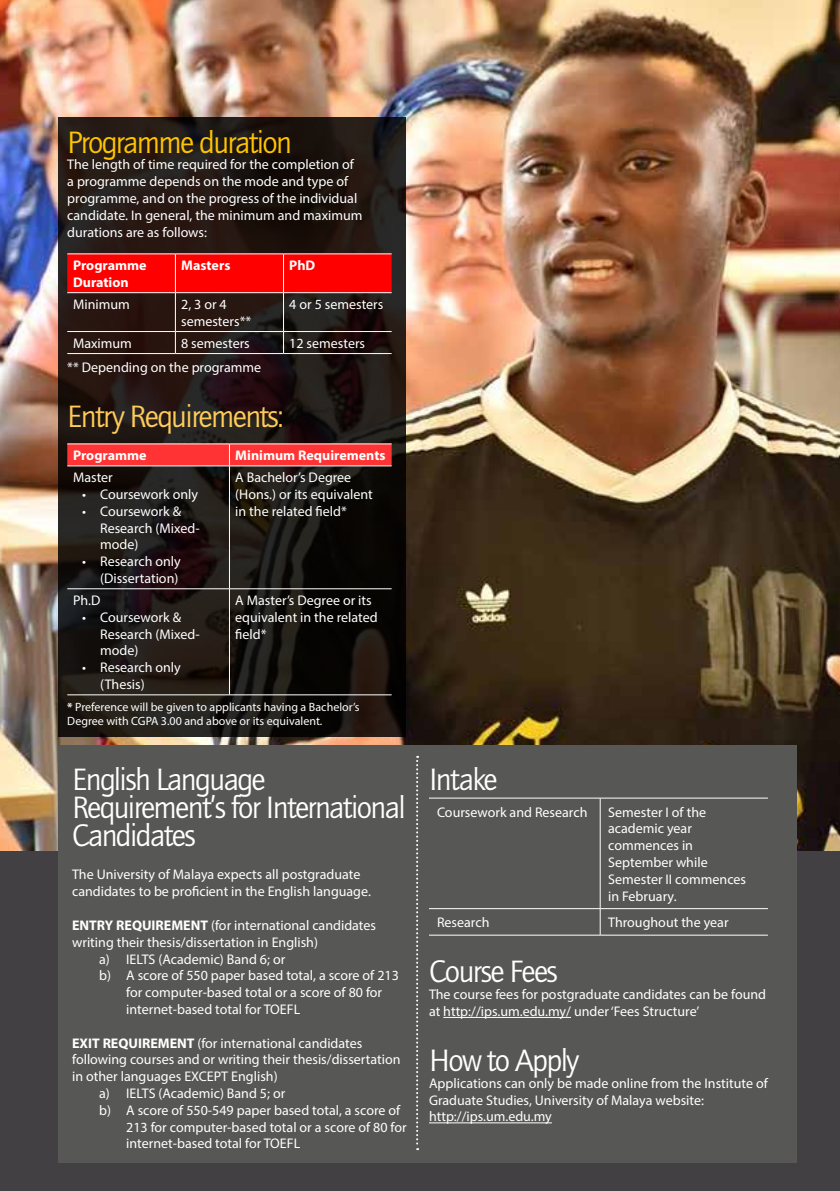
<style>
.page{position:relative;width:840px;height:1191px;background:#fff}
.page>*{position:absolute;margin:0;border:0;box-sizing:border-box;transform-origin:0 0}
.t1{font:32px/28px "Quay Sans EF";letter-spacing:-.05em;color:#fff}
.t2{font:32px "Quay Sans EF";letter-spacing:-.05em;color:#ffcc59}
.t3{font:32px "Quay Sans EF";letter-spacing:-.05em;color:#ffc400}
.t4{font:14px/16.8px "Myriad Pro";color:#fff}
.t5{font:700 14px/16.8px "Myriad Pro";color:#fff}
.t6{font:12px/14.4px "Myriad Pro";color:#fff}
.s1{font-weight:700}
</style>
<div class="page">
<div style="left:0;top:0;width:839px;height:1191px;background:#424042"></div>
<img style="left:0;top:0;width:839px;height:850px">
<div style="left:59px;top:745px;width:737px;height:417px;background:#575756"></div>
<hr style="left:443px;top:1017px;width:127px;height:1px;background:#fff">
<hr style="left:429px;top:1122px;width:122px;height:1px;background:#fff">
<hr style="left:429px;top:797px;width:171px;height:1px;background:#fff">
<hr style="left:600px;top:797px;width:167px;height:1px;background:#fff">
<hr style="left:599px;top:798px;width:1px;height:110px;background:#fff">
<hr style="left:429px;top:908px;width:171px;height:1px;background:#fff">
<hr style="left:600px;top:908px;width:167px;height:1px;background:#fff">
<svg style="left:599px;top:909px;width:1px;height:25px"></svg>
<hr style="left:429px;top:934px;width:171px;height:1px;background:#fff">
<hr style="left:600px;top:934px;width:167px;height:1px;background:#fff">
<svg style="left:416px;top:756px;width:2px;height:394px"></svg>
<svg style="left:59px;top:117px;width:347px;height:620px;background:#1e1613"></svg>
<div style="left:67px;top:254px;width:324px;height:38px;background:#f00"></div>
<hr style="left:67px;top:253px;width:108px;height:1px;background:#fff">
<hr style="left:175px;top:253px;width:108px;height:1px;background:#fff">
<hr style="left:175px;top:254px;width:1px;height:38px;background:#fff">
<hr style="left:283px;top:253px;width:108px;height:1px;background:#fff">
<hr style="left:283px;top:254px;width:1px;height:38px;background:#fff">
<hr style="left:67px;top:292px;width:108px;height:1px;background:#fff">
<hr style="left:175px;top:292px;width:108px;height:1px;background:#fff">
<hr style="left:175px;top:293px;width:1px;height:38px;background:#fff">
<hr style="left:283px;top:292px;width:108px;height:1px;background:#fff">
<hr style="left:283px;top:293px;width:1px;height:38px;background:#fff">
<hr style="left:67px;top:331px;width:108px;height:1px;background:#fff">
<hr style="left:175px;top:331px;width:108px;height:1px;background:#fff">
<svg style="left:175px;top:332px;width:1px;height:21px"></svg>
<hr style="left:283px;top:331px;width:108px;height:1px;background:#fff">
<svg style="left:283px;top:332px;width:1px;height:21px"></svg>
<hr style="left:67px;top:353px;width:108px;height:1px;background:#fff">
<hr style="left:175px;top:353px;width:108px;height:1px;background:#fff">
<hr style="left:283px;top:353px;width:108px;height:1px;background:#fff">
<hr style="left:67px;top:443px;width:162px;height:1px;background:#fff">
<hr style="left:229px;top:443px;width:162px;height:1px;background:#fff">
<div style="left:67px;top:444px;width:324px;height:21px;background:#f33"></div>
<hr style="left:67px;top:465px;width:162px;height:1px;background:#fff">
<hr style="left:229px;top:465px;width:162px;height:1px;background:#fff">
<hr style="left:229px;top:466px;width:1px;height:122px;background:#fff">
<hr style="left:67px;top:588px;width:162px;height:1px;background:#fff">
<hr style="left:229px;top:588px;width:162px;height:1px;background:#fff">
<hr style="left:229px;top:589px;width:1px;height:105px;background:#fff">
<hr style="left:67px;top:694px;width:162px;height:1px;background:#fff">
<hr style="left:229px;top:694px;width:162px;height:1px;background:#fff">
<h1 class="t3" style="left:67px;top:124px;width:226px">Programme duration</h1>
<p class="t4" style="left:67px;top:156px;width:296px">The length of time required for the completion of a programme depends on the mode and type of programme, and on the progress of the individual candidate. In general, the minimum and maximum durations are as follows:</p>
<p class="t5" style="left:73px;top:256px;width:75px">Programme<br>Duration</p>
<p class="t5" style="left:181px;top:256px;width:51px">Masters</p>
<p class="t5" style="left:289px;top:256px;width:28px">PhD</p>
<p class="t4" style="left:73px;top:296px;width:58px">Minimum</p>
<p class="t4" style="left:181px;top:296px;width:72px">2, 3 or 4 semesters**</p>
<p class="t4" style="left:289px;top:296px;width:96px">4 or 5 semesters</p>
<p class="t4" style="left:73px;top:334px;width:60px">Maximum</p>
<p class="t4" style="left:181px;top:334px;width:70px">8 semesters</p>
<p class="t4" style="left:289px;top:334px;width:77px">12 semesters</p>
<p class="t4" style="left:67px;top:358px;width:195px">** Depending on the programme</p>
<h1 class="t2" style="left:67px;top:398px;width:218px">Entry Requirements:</h1>
<p class="t5" style="left:73px;top:446px;width:75px">Programme</p>
<p class="t5" style="left:235px;top:446px;width:152px">Minimum Requirements</p>
<p class="t4" style="left:73px;top:469px;width:41px">Master</p>
<p class="t4" style="left:82px;top:485px;width:117px">• Coursework only</p>
<p class="t4" style="left:100px;top:502px;width:101px;text-indent:-18px">• Coursework &amp;<br>Research (Mixed&shy;mode)</p>
<p class="t4" style="left:82px;top:553px;width:100px;text-align:right">• Research only (Dissertation)</p>
<p class="t4" style="left:235px;top:469px;width:139px">A Bachelor’s Degree (Hons.) or its equivalent in the related field*</p>
<p class="t4" style="left:73px;top:592px;width:29px">Ph.D</p>
<p class="t4" style="left:100px;top:608px;width:101px;text-indent:-18px">• Coursework &amp;<br>Research (Mixed&shy;mode)</p>
<p class="t4" style="left:100px;top:659px;width:82px;text-indent:-18px">• Research only (Thesis)</p>
<p class="t4" style="left:235px;top:592px;width:144px">A Master’s Degree or its equivalent in the related field*</p>
<p class="t6" style="left:67px;top:699px;width:293px"><span class="s1">*</span> Preference will be given to applicants having a Bachelor’s<br>Degree with CGPA 3.00 and above or its equivalent.</p>
<h1 class="t1" style="left:72px;top:766px;width:335px">English Language<br>Requirement’s for International<br>Candidates</h1>
<p class="t4" style="left:72px;top:866px;width:300px">The University of Malaya expects all postgraduate candidates to be proficient in the English language.</p>
<p class="t4" style="left:72px;top:916px;width:305px"><span class="s1">ENTRY REQUIREMENT</span> (for international candidates</p>
<p class="t4" style="left:72px;top:933px;width:247px">writing their thesis/dissertation in English)</p>
<p class="t4" style="left:99px;top:950px;width:187px">a) IELTS (Academic) Band 6; or</p>
<p class="t4" style="left:99px;top:967px;width:301px">b) A score of 550 paper based total, a score of 213</p>
<p class="t4" style="left:126px;top:983px;width:257px">for computer-based total or a score of 80 for</p>
<p class="t4" style="left:126px;top:1000px;width:175px">internet-based total for TOEFL</p>
<p class="t4" style="left:72px;top:1034px;width:291px"><span class="s1">EXIT REQUIREMENT</span> (for international candidates</p>
<p class="t4" style="left:72px;top:1051px;width:330px">following courses and or writing their thesis/dissertation</p>
<p class="t4" style="left:72px;top:1067px;width:207px">in other languages EXCEPT English)</p>
<p class="t4" style="left:99px;top:1084px;width:187px">a) IELTS (Academic) Band 5; or</p>
<p class="t4" style="left:99px;top:1101px;width:302px">b) A score of 550-549 paper based total, a score of</p>
<p class="t4" style="left:126px;top:1118px;width:282px">213 for computer-based total or a score of 80 for</p>
<p class="t4" style="left:126px;top:1135px;width:175px">internet-based total for TOEFL</p>
<h1 class="t1" style="left:429px;top:766px;width:70px">Intake</h1>
<p class="t4" style="left:437px;top:803px;width:152px">Coursework and Research</p>
<p class="t4" style="left:608px;top:803px;width:139px">Semester I of the academic year commences in<br>September while<br>Semester II commences in February.</p>
<p class="t4" style="left:437px;top:913px;width:54px">Research</p>
<p class="t4" style="left:608px;top:913px;width:122px">Throughout the year</p>
<h1 class="t1" style="left:429px;top:958px;width:130px">Course Fees</h1>
<p class="t4" style="left:429px;top:986px;width:338px">The course fees for postgraduate candidates can be found at http://ips.um.edu.my/ under ‘Fees Structure’</p>
<h1 class="t1" style="left:429px;top:1047px;width:152px">How to Apply</h1>
<p class="t4" style="left:429px;top:1074px;width:340px">Applications can only be made online from the Institute of<br>Graduate Studies, University of Malaya website: http://ips.um.edu.my</p>
</div>
